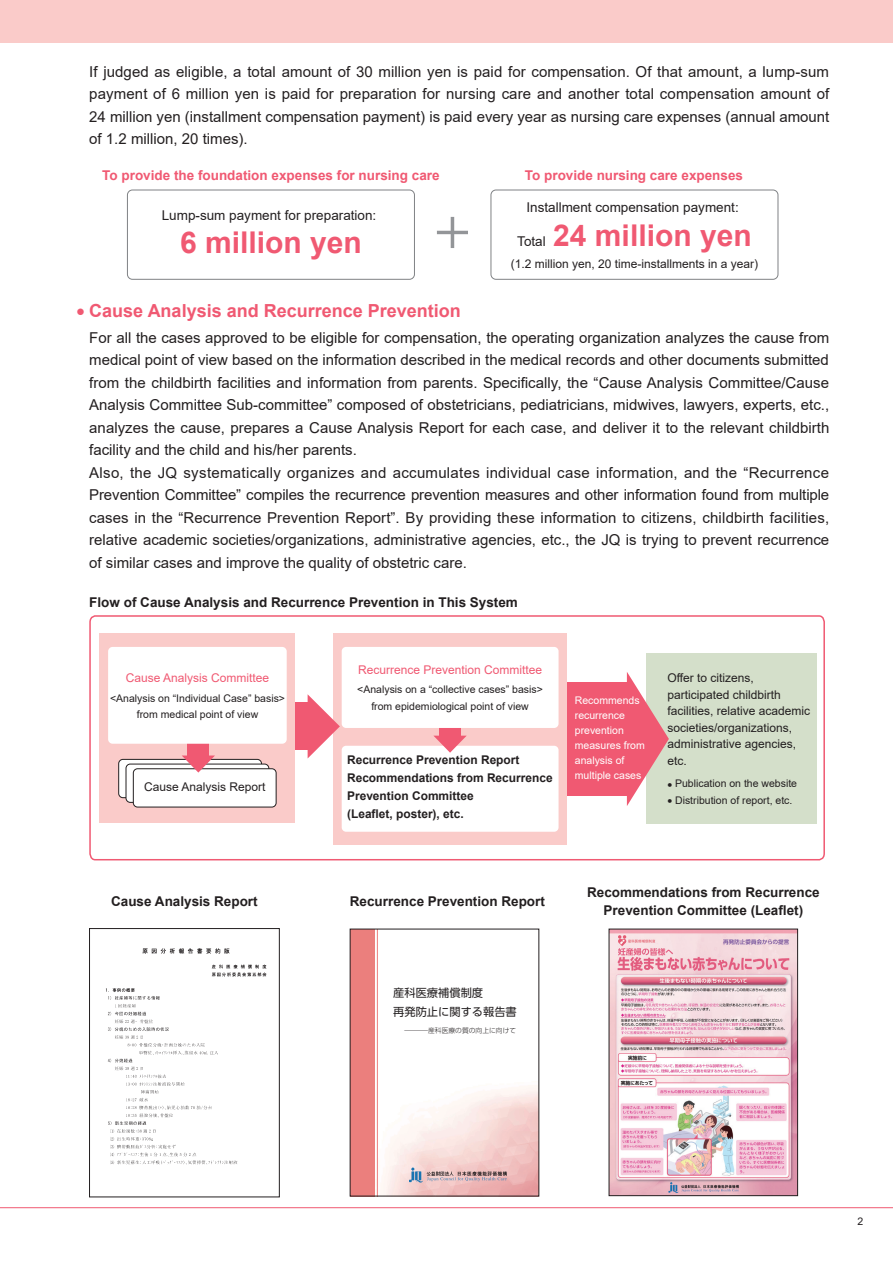
<style>
.page{position:relative;width:893px;height:1263px;background:#fff}
.page>*{position:absolute;margin:0;border:0;box-sizing:border-box;transform-origin:0 0}
.t1{font:700 30px "Arial";color:#f05972}
.t2{font:700 18px "Arial";color:#f05972}
.t3{font:15px/22.5px "Arial";color:#231f20;text-align:justify}
.t4{font:700 13.5px/18px "Arial";color:#231f20;text-align:center}
.t5{font:700 13.5px "Arial";color:#f05972}
.t6{font:13.5px "Arial";color:#231f20}
.t7{font:12px/16.5px "Arial";color:#231f20}
.t8{font:700 12px/18px "Arial";color:#231f20}
.t9{font:12px "Arial";color:#f05972}
.t10{font:11.25px/18.5px "UD Shin Go Pr 6 N";color:#231f20}
.t11{font:10.5px/16.5px "Arial";color:#231f20;text-align:center}
.t12{font:10.5px/15px "Arial";color:#fff}
.t13{font:300 6.75px "UD Shin Go Pr 6 N";letter-spacing:.005em;color:#231f20;scale:3.5 1}
</style>
<div class="page">
<hr style="left:0;top:1207px;width:893px;height:1px;background:#f05972">
<div style="left:0;top:0;width:893px;height:43px;background:#facbc9"></div>
<div style="left:490px;top:190px;width:288px;height:90px;border:1px solid #808285;border-radius:5px"></div>
<div style="left:127px;top:190px;width:288px;height:90px;border:1px solid #808285;border-radius:5px"></div>
<svg style="left:437px;top:217px;width:31px;height:31px"></svg>
<svg style="left:89px;top:615px;width:736px;height:246px"></svg>
<div style="left:646px;top:654px;width:170px;height:170px;background:#d4dfca"></div>
<svg style="left:627px;top:672px;width:42px;height:134px"></svg>
<div style="left:553px;top:682px;width:77px;height:113px;background:#f05972"></div>
<div style="left:333px;top:633px;width:234px;height:212px;background:#facbc9"></div>
<svg style="left:308px;top:694px;width:32px;height:64px"></svg>
<div style="left:285px;top:702px;width:26px;height:48px;background:#f05972"></div>
<div style="left:100px;top:633px;width:195px;height:190px;background:#facbc9"></div>
<svg style="left:119px;top:759px;width:142px;height:39px"></svg>
<div style="left:118px;top:759px;width:144px;height:39px;border:1px solid #231f20;border-radius:4px"></div>
<div style="left:126px;top:764px;width:143px;height:38px;background:#fff;border-radius:4px"></div>
<div style="left:126px;top:764px;width:143px;height:39px;border:1px solid #231f20;border-radius:4px"></div>
<div style="left:133px;top:769px;width:143px;height:38px;background:#fff;border-radius:4px"></div>
<div style="left:133px;top:768px;width:143px;height:39px;border:1px solid #231f20;border-radius:4px"></div>
<svg style="left:182px;top:755px;width:33px;height:17px"></svg>
<div style="left:188px;top:733px;width:21px;height:25px;background:#f05972"></div>
<div style="left:108px;top:647px;width:179px;height:97px;background:#fff;border-radius:5px"></div>
<div style="left:342px;top:746px;width:217px;height:86px;background:#fff;border-radius:4px"></div>
<svg style="left:433px;top:736px;width:34px;height:17px"></svg>
<div style="left:439px;top:713px;width:22px;height:26px;background:#f05972"></div>
<div style="left:342px;top:647px;width:217px;height:81px;background:#fff;border-radius:4px"></div>
<svg style="left:409px;top:1167px;width:98px;height:15px"></svg>
<div style="left:350px;top:929px;width:25px;height:267px;background:#eb7f7d"></div>
<hr style="left:377px;top:929px;width:1px;height:267px;background:#eb7f7d">
<img style="left:106px;top:948px;width:161px;height:217px">
<div style="left:89px;top:928px;width:191px;height:269px;border:1px solid #231f20"></div>
<img style="left:611px;top:931px;width:185px;height:263px">
<div style="left:609px;top:929px;width:189px;height:267px;border:1px solid #231f20"></div>
<p class="t3" style="left:89px;top:60px;width:742px">If judged as eligible, a total amount of 30 million yen is paid for compensation. Of that amount, a lump-sum payment of 6 million yen is paid for preparation for nursing care and another total compensation amount of 24 million yen (installment compensation payment) is paid every year as nursing care expenses (annual amount of 1.2 million, 20 times).</p>
<p class="t5" style="left:525px;top:165px;width:220px">To provide nursing care expenses</p>
<p class="t6" style="left:526px;top:198px;width:214px">Installment compensation payment:</p>
<p class="t6" style="left:517px;top:232px;width:30px">Total</p>
<h1 class="t1" style="left:553px;top:214px;width:200px">24 million yen</h1>
<p class="t7" style="left:511px;top:255px;width:249px">(1.2 million yen, 20 time-installments in a year)</p>
<p class="t5" style="left:102px;top:165px;width:339px">To provide the foundation expenses for nursing care</p>
<p class="t6" style="left:162px;top:205px;width:216px">Lump-sum payment for preparation:</p>
<h1 class="t1" style="left:180px;top:221px;width:183px">6 million yen</h1>
<p class="t2" style="left:77px;top:298px;width:386px">• Cause Analysis and Recurrence Prevention</p>
<p class="t3" style="left:89px;top:326px;width:742px;text-align:left">For all the cases approved to be eligible for compensation, the operating organization analyzes the cause from medical point of view based on the information described in the medical records and other documents submitted from the childbirth facilities and information from parents. Specifically, the “Cause Analysis Committee/Cause Analysis Committee Sub-committee” composed of obstetricians, pediatricians, midwives, lawyers, experts, etc., analyzes the cause, prepares a Cause Analysis Report for each case, and deliver it to the relevant childbirth facility and the child and his/her parents.<br>Also, the JQ systematically organizes and accumulates individual case information, and the “Recurrence Prevention Committee” compiles the recurrence prevention measures and other information found from multiple cases in the “Recurrence Prevention Report”. By providing these information to citizens, childbirth facilities, relative academic societies/organizations, administrative agencies, etc., the JQ is trying to prevent recurrence of similar cases and improve the quality of obstetric care.</p>
<p class="t4" style="left:89px;top:594px;width:430px">Flow of Cause Analysis and Recurrence Prevention in This System</p>
<p class="t9" style="left:126px;top:670px;width:145px">Cause Analysis Committee</p>
<p class="t11" style="left:110px;top:690px;width:177px">&lt;Analysis on “Individual Case” basis&gt; from medical point of view</p>
<p class="t7" style="left:144px;top:778px;width:123px">Cause Analysis Report</p>
<p class="t9" style="left:358px;top:661px;width:186px">Recurrence Prevention Committee</p>
<p class="t11" style="left:357px;top:681px;width:187px">&lt;Analysis on a “collective cases” basis&gt; from epidemiological point of view</p>
<p class="t8" style="left:347px;top:751px;width:207px">Recurrence Prevention Report<br>Recommendations from Recurrence<br>Prevention Committee<br>(Leaflet, poster), etc.</p>
<p class="t12" style="left:575px;top:692px;width:72px">Recommends recurrence prevention measures from analysis of multiple cases</p>
<p class="t7" style="left:667px;top:669px;width:144px">Offer to citizens, participated childbirth facilities, relative academic societies/organizations, administrative agencies, etc.</p>
<p class="t11" style="left:667px;top:775px;width:131px">• Publication on the website</p>
<p class="t11" style="left:667px;top:792px;width:127px">• Distribution of report, etc.</p>
<p class="t4" style="left:111px;top:892px;width:148px">Cause Analysis Report</p>
<p class="t4" style="left:350px;top:892px;width:197px">Recurrence Prevention Report</p>
<p class="t4" style="left:587px;top:883px;width:234px">Recommendations from Recurrence<br>Prevention Committee (Leaflet)</p>
<p class="t10" style="left:393px;top:983px;width:125px">産科医療補償制度<br>再発防止に関する報告書</p>
<p class="t13" style="left:404px;top:1024px;width:33px">―産科医療の質の向上に向けて</p>
<p class="t11" style="left:857px;top:1213px;width:7px">2</p>
</div>
